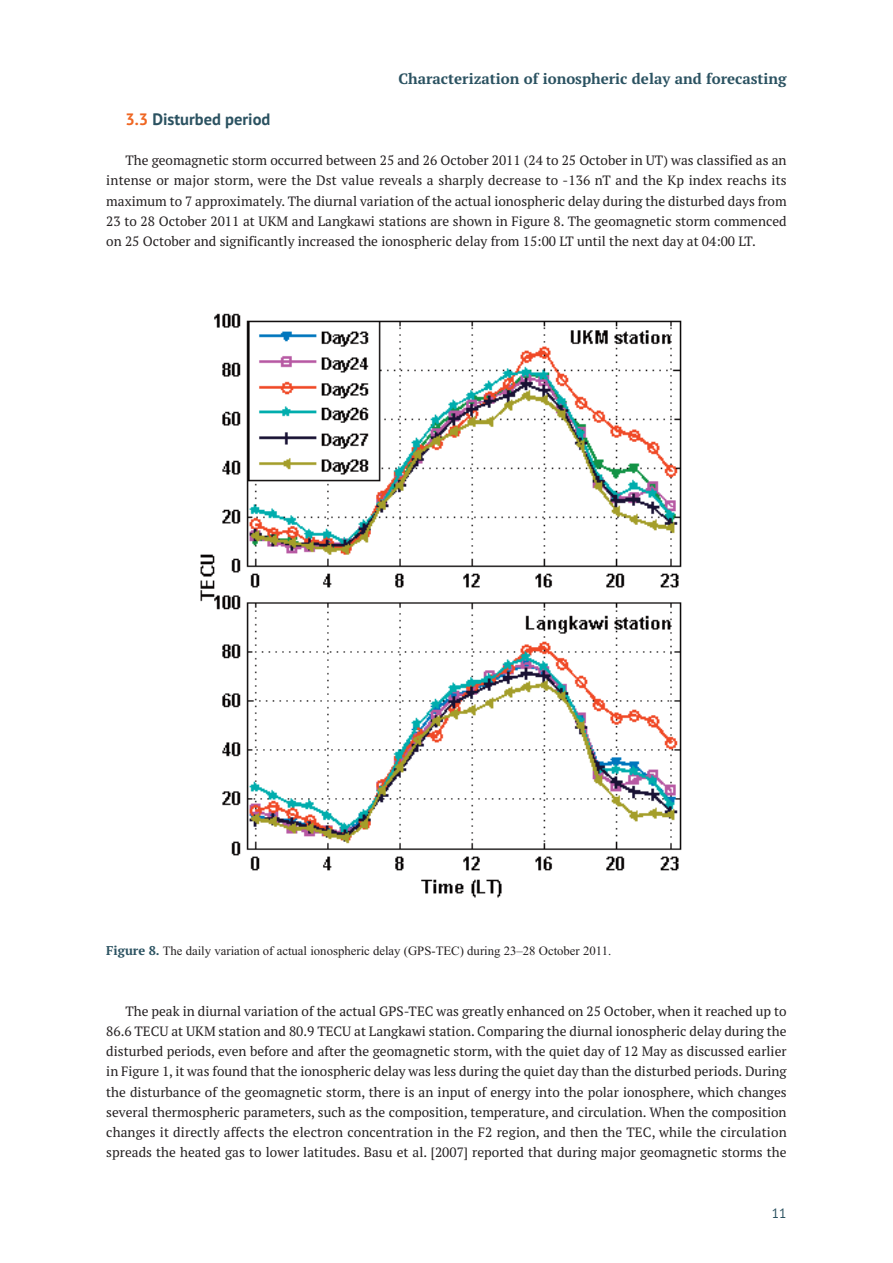
<style>
.page{position:relative;width:893px;height:1263px;background:#fff}
.page>*{position:absolute;margin:0;border:0;box-sizing:border-box;transform-origin:0 0}
.t1{font:700 16.5px "PT Sans";color:#2b5261}
.t2{font:700 15px "PT Serif";color:#2b5261}
.t3{font:13.5px/20.2px "PT Serif";color:#231f20;text-align:justify}
.t4{font:13.5px "PT Sans";color:#2b5261}
.t5{font:12.75px "Times New Roman";color:#231f20}
.s1{color:#ef6622}
.s2{font-family:"PT Serif";font-weight:700;color:#2b5261}
</style>
<div class="page">
<img style="left:200px;top:313px;width:482px;height:585px">
<p class="t2" style="left:398px;top:73px;width:390px">Characterization of ionospheric delay and forecasting</p>
<p class="t1" style="left:125px;top:113px;width:147px"><span class="s1">3.3</span> Disturbed period</p>
<p class="t3" style="left:106px;top:151px;width:682px;text-indent:19px">The geomagnetic storm occurred between 25 and 26 October 2011 (24 to 25 October in UT) was classified as an intense or major storm, were the Dst value reveals a sharply decrease to -136 nT and the Kp index reachs its maximum to 7 approximately. The diurnal variation of the actual ionospheric delay during the disturbed days from 23 to 28 October 2011 at UKM and Langkawi stations are shown in Figure 8. The geomagnetic storm commenced on 25 October and significantly increased the ionospheric delay from 15:00 LT until the next day at 04:00 LT.</p>
<p class="t5" style="left:106px;top:946px;width:506px"><span class="s2">Figure 8.</span> The daily variation of actual ionospheric delay (GPS-TEC) during 23–28 October 2011.</p>
<p class="t3" style="left:106px;top:1002px;width:682px;text-indent:19px">The peak in diurnal variation of the actual GPS-TEC was greatly enhanced on 25 October, when it reached up to 86.6 TECU at UKM station and 80.9 TECU at Langkawi station. Comparing the diurnal ionospheric delay during the disturbed periods, even before and after the geomagnetic storm, with the quiet day of 12 May as discussed earlier in Figure 1, it was found that the ionospheric delay was less during the quiet day than the disturbed periods. During the disturbance of the geomagnetic storm, there is an input of energy into the polar ionosphere, which changes several thermospheric parameters, such as the composition, temperature, and circulation. When the composition changes it directly affects the electron concentration in the F2 region, and then the TEC, while the circulation spreads the heated gas to lower latitudes. Basu et al. [2007] reported that during major geomagnetic storms the</p>
<p class="t4" style="left:772px;top:1209px;width:16px">11</p>
</div>
